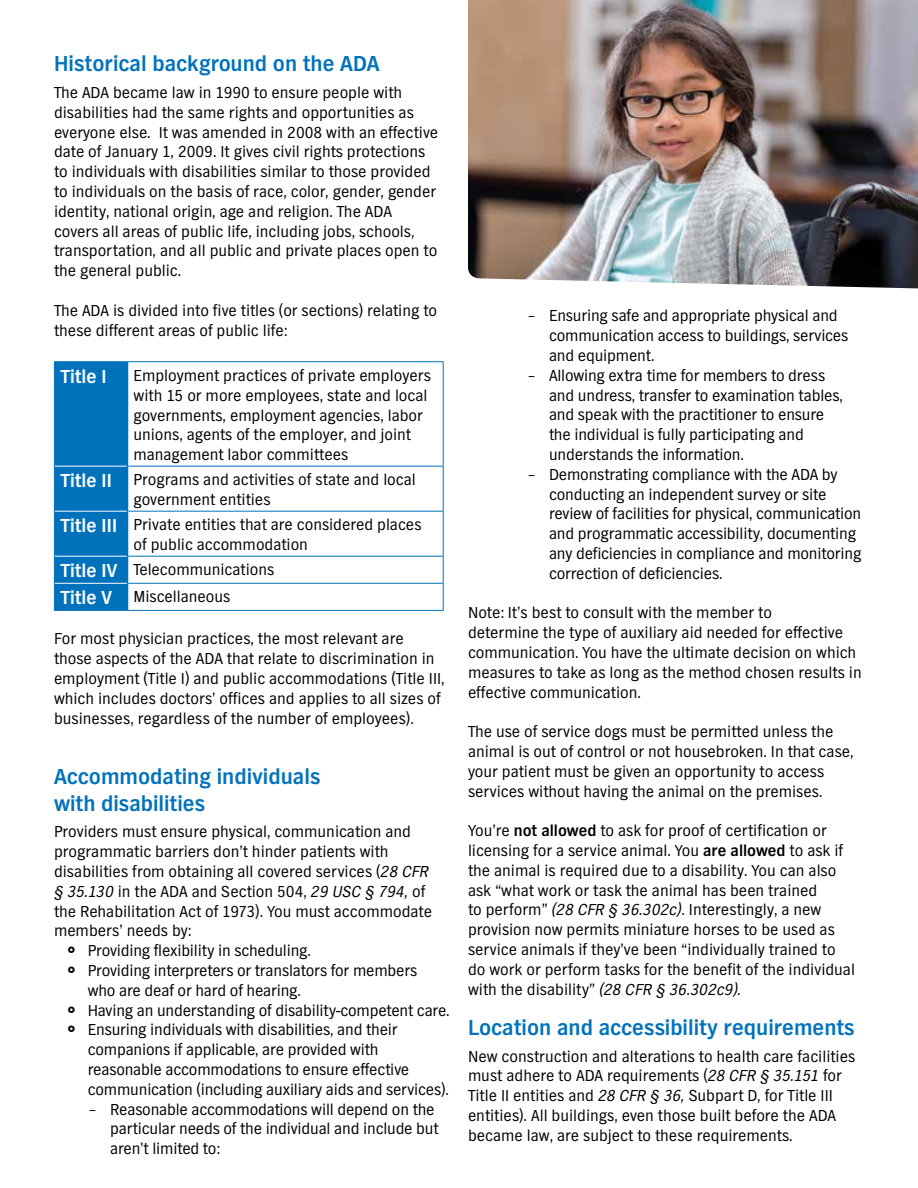
<style>
.page{position:relative;width:918px;height:1188px;background:#fff}
.page>*{position:absolute;margin:0;border:0;box-sizing:border-box;transform-origin:0 0}
.Anthem_Headline_sub{font:700 22.5px/27px "TV Nord EF";color:#0072bc}
.Anthem_Headline_sub-2{font:700 19.5px "TV Nord EF";color:#fff}
.Anthem_Body_Text_11p{font:16.5px/19.8px "TV Nord EF";color:#000}
.s1{font-style:italic}
.s2{font-weight:300}
.s3{font-weight:700}
</style>
<div class="page">
<hr style="left:128px;top:361px;width:316px;height:1px;background:#0072bc">
<hr style="left:443px;top:362px;width:1px;height:104px;background:#0072bc">
<hr style="left:128px;top:466px;width:316px;height:1px;background:#0072bc">
<hr style="left:443px;top:467px;width:1px;height:44px;background:#0072bc">
<hr style="left:128px;top:511px;width:316px;height:1px;background:#0072bc">
<hr style="left:443px;top:512px;width:1px;height:44px;background:#0072bc">
<hr style="left:128px;top:556px;width:316px;height:1px;background:#0072bc">
<hr style="left:128px;top:583px;width:316px;height:1px;background:#0072bc">
<svg style="left:443px;top:557px;width:1px;height:53px"></svg>
<hr style="left:128px;top:610px;width:316px;height:1px;background:#0072bc">
<hr style="left:54px;top:361px;width:74px;height:1px;background:#0072bc">
<div style="left:54px;top:362px;width:74px;height:248px;background:#0072bc"></div>
<hr style="left:54px;top:610px;width:74px;height:1px;background:#0072bc">
<img style="left:468px;top:0;width:450px;height:288px">
<p class="Anthem_Headline_sub" style="left:54px;top:51px;width:327px">Historical background on the ADA</p>
<p class="Anthem_Body_Text_11p" style="left:54px;top:82px;width:386px">The ADA became law in 1990 to ensure people with disabilities had the same rights and opportunities as everyone else. It was amended in 2008 with an effective date of January 1, 2009. It gives civil rights protections to individuals with disabilities similar to those provided to individuals on the basis of race, color, gender, gender identity, national origin, age and religion. The ADA covers all areas of public life, including jobs, schools, transportation, and all public and private places open to the general public.</p>
<p class="Anthem_Body_Text_11p" style="left:54px;top:300px;width:385px">The ADA is divided into five titles (or sections) relating to these different areas of public life:</p>
<p class="Anthem_Headline_sub-2" style="left:60px;top:366px;width:48px">Title I</p>
<p class="Anthem_Body_Text_11p" style="left:134px;top:365px;width:299px">Employment practices of private employers with 15 or more employees, state and local governments, employment agencies, labor unions, agents of the employer, and joint management labor committees</p>
<p class="Anthem_Headline_sub-2" style="left:60px;top:470px;width:53px">Title II</p>
<p class="Anthem_Body_Text_11p" style="left:134px;top:470px;width:284px">Programs and activities of state and local government entities</p>
<p class="Anthem_Headline_sub-2" style="left:60px;top:515px;width:58px">Title III</p>
<p class="Anthem_Body_Text_11p" style="left:134px;top:515px;width:290px">Private entities that are considered places of public accommodation</p>
<p class="Anthem_Headline_sub-2" style="left:60px;top:560px;width:58px">Title IV</p>
<p class="Anthem_Body_Text_11p" style="left:134px;top:560px;width:142px">Telecommunications</p>
<p class="Anthem_Headline_sub-2" style="left:60px;top:587px;width:53px">Title V</p>
<p class="Anthem_Body_Text_11p" style="left:134px;top:587px;width:98px">Miscellaneous</p>
<p class="Anthem_Body_Text_11p" style="left:54px;top:629px;width:392px">For most physician practices, the most relevant are those aspects of the ADA that relate to discrimination in employment (Title I) and public accommodations (Title III, which includes doctors’ offices and applies to all sizes of businesses, regardless of the number of employees).</p>
<p class="Anthem_Headline_sub" style="left:54px;top:763px;width:268px">Accommodating individuals with disabilities</p>
<p class="Anthem_Body_Text_11p" style="left:54px;top:822px;width:380px">Providers must ensure physical, communication and programmatic barriers don’t hinder patients with disabilities from obtaining all covered services (<span class="s1">28 CFR § 35.130</span> in the ADA and Section 504, <span class="s1">29 USC § 794,</span> of the Rehabilitation Act of 1973). You must accommodate members’ needs by:</p>
<p class="Anthem_Body_Text_11p" style="left:88px;top:941px;width:225px">Providing flexibility in scheduling.</p>
<p class="Anthem_Body_Text_11p" style="left:88px;top:960px;width:331px">Providing interpreters or translators for members who are deaf or hard of hearing.</p>
<p class="Anthem_Body_Text_11p" style="left:88px;top:1000px;width:363px">Having an understanding of disability-competent care.</p>
<p class="Anthem_Body_Text_11p" style="left:88px;top:1020px;width:363px">Ensuring individuals with disabilities, and their companions if applicable, are provided with reasonable accommodations to ensure effective communication (including auxiliary aids and services).</p>
<p class="Anthem_Body_Text_11p" style="left:110px;top:1099px;width:330px;text-indent:-20px"><span class="s2">–</span> Reasonable accommodations will depend on the particular needs of the individual and include but aren’t limited to:</p>
<p class="Anthem_Body_Text_11p" style="left:549px;top:306px;width:301px;text-indent:-20px"><span class="s2">–</span> Ensuring safe and appropriate physical and communication access to buildings, services and equipment.</p>
<p class="Anthem_Body_Text_11p" style="left:549px;top:365px;width:296px;text-indent:-20px"><span class="s2">–</span> Allowing extra time for members to dress and undress, transfer to examination tables, and speak with the practitioner to ensure the individual is fully participating and understands the information.</p>
<p class="Anthem_Body_Text_11p" style="left:549px;top:464px;width:314px;text-indent:-20px"><span class="s2">–</span> Demonstrating compliance with the ADA by conducting an independent survey or site review of facilities for physical, communication and programmatic accessibility, documenting any deficiencies in compliance and monitoring correction of deficiencies.</p>
<p class="Anthem_Body_Text_11p" style="left:468px;top:603px;width:395px">Note: It’s best to consult with the member to<br>determine the type of auxiliary aid needed for effective communication. You have the ultimate decision on which measures to take as long as the method chosen results in effective communication.</p>
<p class="Anthem_Body_Text_11p" style="left:468px;top:722px;width:387px">The use of service dogs must be permitted unless the animal is out of control or not housebroken. In that case, your patient must be given an opportunity to access services without having the animal on the premises.</p>
<p class="Anthem_Body_Text_11p" style="left:468px;top:821px;width:389px">You’re <span class="s3">not allowed</span> to ask for proof of certification or licensing for a service animal. You <span class="s3">are allowed</span> to ask if the animal is required due to a disability. You can also ask “what work or task the animal has been trained<br>to perform” <span class="s1">(28 CFR § 36.302c)</span>. Interestingly, a new provision now permits miniature horses to be used as service animals if they’ve been “individually trained to do work or perform tasks for the benefit of the individual with the disability” <span class="s1">(28 CFR § 36.302c9).</span></p>
<p class="Anthem_Headline_sub" style="left:468px;top:1014px;width:388px">Location and accessibility requirements</p>
<p class="Anthem_Body_Text_11p" style="left:468px;top:1046px;width:389px">New construction and alterations to health care facilities must adhere to ADA requirements (<span class="s1">28 CFR § 35.151</span> for Title II entities and <span class="s1">28 CFR § 36,</span> Subpart D, for Title III entities). All buildings, even those built before the ADA became law, are subject to these requirements.</p>
</div>
